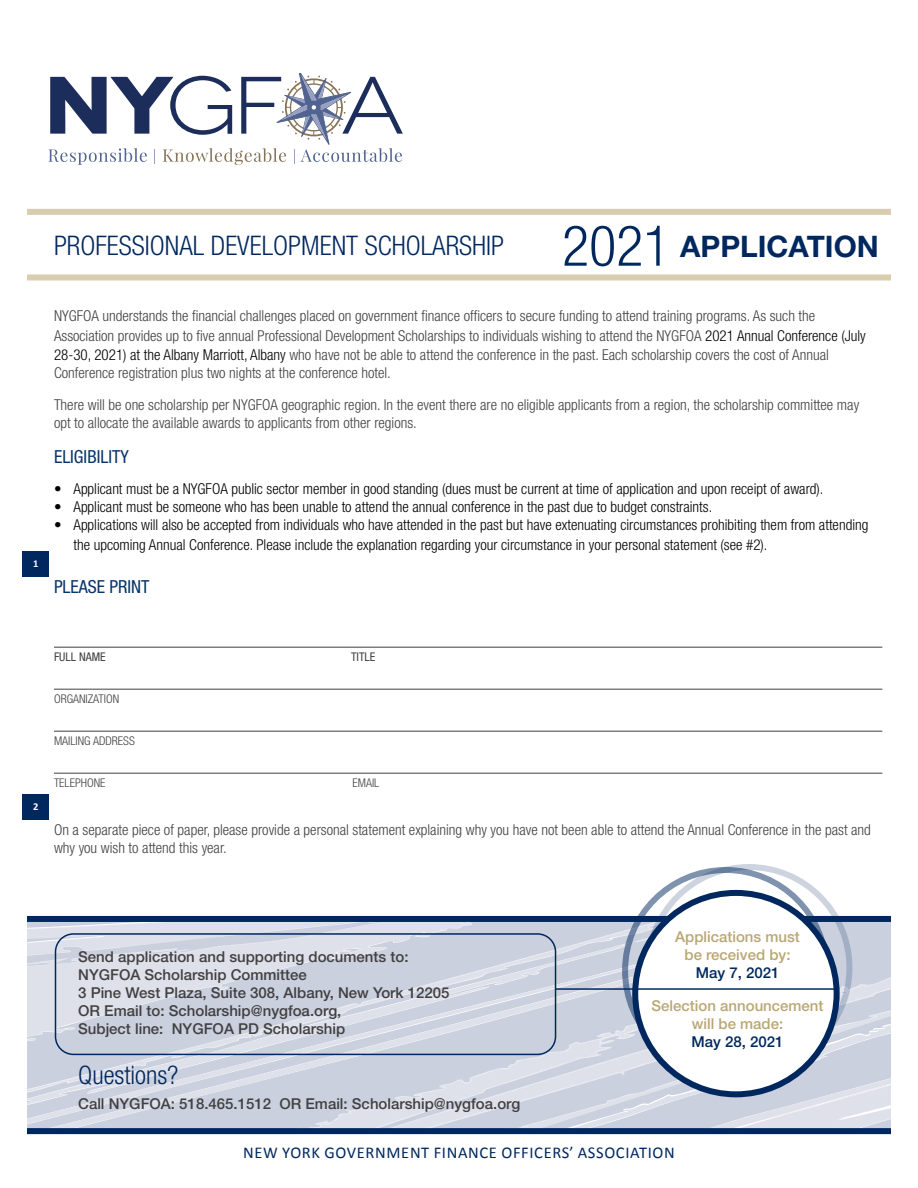
<style>
.page{position:relative;width:918px;height:1188px;background:#fff}
.page>*{position:absolute;margin:0;border:0;box-sizing:border-box;transform-origin:0 0}
.t1{font:300 condensed 27px "Helvetica Neue LT Pro";color:#00285e}
.t2{font:300 condensed 25.5px "Helvetica Neue LT Pro";color:#00285e}
.t3{font:condensed 18px "Helvetica Neue LT Pro";color:#083569}
.t4{font:16.5px "Calibri";letter-spacing:.04em;color:#00285e}
.t5{font:300 condensed 15px/19.5px "Helvetica Neue LT Pro";color:#414042}
.t6{font:300 condensed 15px/19.8px "Helvetica Neue LT Pro";color:#000}
.t7{font:500 15px/18px "Helvetica Neue LT Pro";color:#414042}
.t8{font:500 15px/18px "Helvetica Neue LT Pro";color:#b9a773;text-align:center}
.t9{font:500 15px "Helvetica Neue LT Pro";color:#00285e}
.t10{font:300 condensed 12px "Helvetica Neue LT Pro";color:#414042}
.t11{font:condensed 12px "Helvetica Neue LT Pro";color:#414042}
.t12{font:700 10.5px "Calibri";color:#fff}
.s1{font-size:56.4px}
.s2{font-weight:700;font-stretch:normal;font-size:29.7px}
.s3{color:#000}
</style>
<div class="page">
<svg style="left:27px;top:922px;width:864px;height:206px;background:#cfd3e0"></svg>
<svg style="left:27px;top:944px;width:598px;height:5px;background:#d4d8e3"></svg>
<svg style="left:27px;top:949px;width:717px;height:179px;background:#d1d5e1"></svg>
<div style="left:27px;top:916px;width:864px;height:6px;background:#00285e"></div>
<hr style="left:54px;top:647px;width:828px;height:1px;background:#414042">
<hr style="left:54px;top:689px;width:828px;height:1px;background:#414042">
<hr style="left:54px;top:731px;width:828px;height:1px;background:#414042">
<hr style="left:54px;top:773px;width:828px;height:1px;background:#414042">
<div style="left:55px;top:933px;width:501px;height:122px;border:2px solid #00285e;border-radius:18px"></div>
<div style="left:27px;top:1128px;width:864px;height:6px;background:#00285e"></div>
<div style="left:635px;top:893px;width:202px;height:201px;background:#fff;border-radius:50%"></div>
<div style="left:632px;top:890px;width:208px;height:207px;border:6px solid #00285e;border-radius:50%"></div>
<hr style="left:556px;top:988px;width:278px;height:2px;background:#00285e">
<svg style="left:48px;top:73px;width:355px;height:92px"></svg>
<div style="left:27px;top:275px;width:864px;height:6px;background:#d8cdaf"></div>
<div style="left:27px;top:209px;width:864px;height:6px;background:#d8cdaf"></div>
<div style="left:22px;top:794px;width:28px;height:26px;background:#00285e"></div>
<div style="left:22px;top:551px;width:28px;height:26px;background:#00285e"></div>
<h1 class="t1" style="left:54px;top:230px;width:826px">PROFESSIONAL DEVELOPMENT SCHOLARSHIP <span class="s1">2021</span> <span class="s2">APPLICATION</span></h1>
<p class="t12" style="left:33px;top:557px;width:7px">1</p>
<p class="t5" style="left:54px;top:306px;width:813px">NYGFOA understands the financial challenges placed on government finance officers to secure funding to attend training programs. As such the<br>Association provides up to five annual Professional Development Scholarships to individuals wishing to attend the NYGFOA <span class="s3">2021 Annual Conference (July<br>28-30, 2021) at the Albany Marriott, Albany</span> who have not be able to attend the conference in the past. Each scholarship covers the cost of Annual</p>
<p class="t5" style="left:54px;top:357px;width:807px;line-height:31.5px">Conference registration plus two nights at the conference hotel.<br>There will be one scholarship per NYGFOA geographic region. In the event there are no eligible applicants from a region, the scholarship committee may</p>
<p class="t5" style="left:54px;top:413px;width:364px">opt to allocate the available awards to applicants from other regions.</p>
<p class="t3" style="left:54px;top:446px;width:76px">ELIGIBILITY</p>
<p class="t6" style="left:54px;top:479px;width:771px">• Applicant must be a NYGFOA public sector member in good standing (dues must be current at time of application and upon receipt of award).</p>
<p class="t6" style="left:54px;top:497px;width:660px">• Applicant must be someone who has been unable to attend the annual conference in the past due to budget constraints.</p>
<p class="t6" style="left:74px;top:515px;width:796px;text-indent:-20px">• Applications will also be accepted from individuals who have attended in the past but have extenuating circumstances prohibiting them from attending the upcoming Annual Conference. Please include the explanation regarding your circumstance in your personal statement (see #2).</p>
<p class="t3" style="left:54px;top:576px;width:97px">PLEASE PRINT</p>
<p class="t12" style="left:33px;top:800px;width:7px">2</p>
<p class="t11" style="left:54px;top:649px;width:53px">FULL NAME</p>
<p class="t11" style="left:351px;top:649px;width:26px">TITLE</p>
<p class="t10" style="left:54px;top:691px;width:67px">ORGANIZATION</p>
<p class="t10" style="left:54px;top:733px;width:82px">MAILING ADDRESS</p>
<p class="t10" style="left:54px;top:775px;width:53px">TELEPHONE</p>
<p class="t10" style="left:352px;top:775px;width:28px">EMAIL</p>
<p class="t5" style="left:54px;top:821px;width:818px;line-height:18px">On a separate piece of paper, please provide a personal statement explaining why you have not been able to attend the Annual Conference in the past and why you wish to attend this year.</p>
<p class="t7" style="left:78px;top:947px;width:373px">Send application and supporting documents to:<br>NYGFOA Scholarship Committee<br>3 Pine West Plaza, Suite 308, Albany, New York 12205<br>OR Email to: Scholarship@nygfoa.org,<br>Subject line: NYGFOA PD Scholarship</p>
<h2 class="t2" style="left:78px;top:1060px;width:102px">Questions?</h2>
<p class="t7" style="left:78px;top:1094px;width:444px">Call NYGFOA: 518.465.1512 OR Email: Scholarship@nygfoa.org</p>
<p class="t8" style="left:675px;top:928px;width:126px">Applications must be received by:</p>
<p class="t9" style="left:696px;top:964px;width:85px">May 7, 2021</p>
<p class="t8" style="left:652px;top:997px;width:173px">Selection announcement will be made:</p>
<p class="t9" style="left:692px;top:1033px;width:94px">May 28, 2021</p>
<p class="t4" style="left:243px;top:1142px;width:433px">NEW YORK GOVERNMENT FINANCE OFFICERS’ ASSOCIATION</p>
</div>
